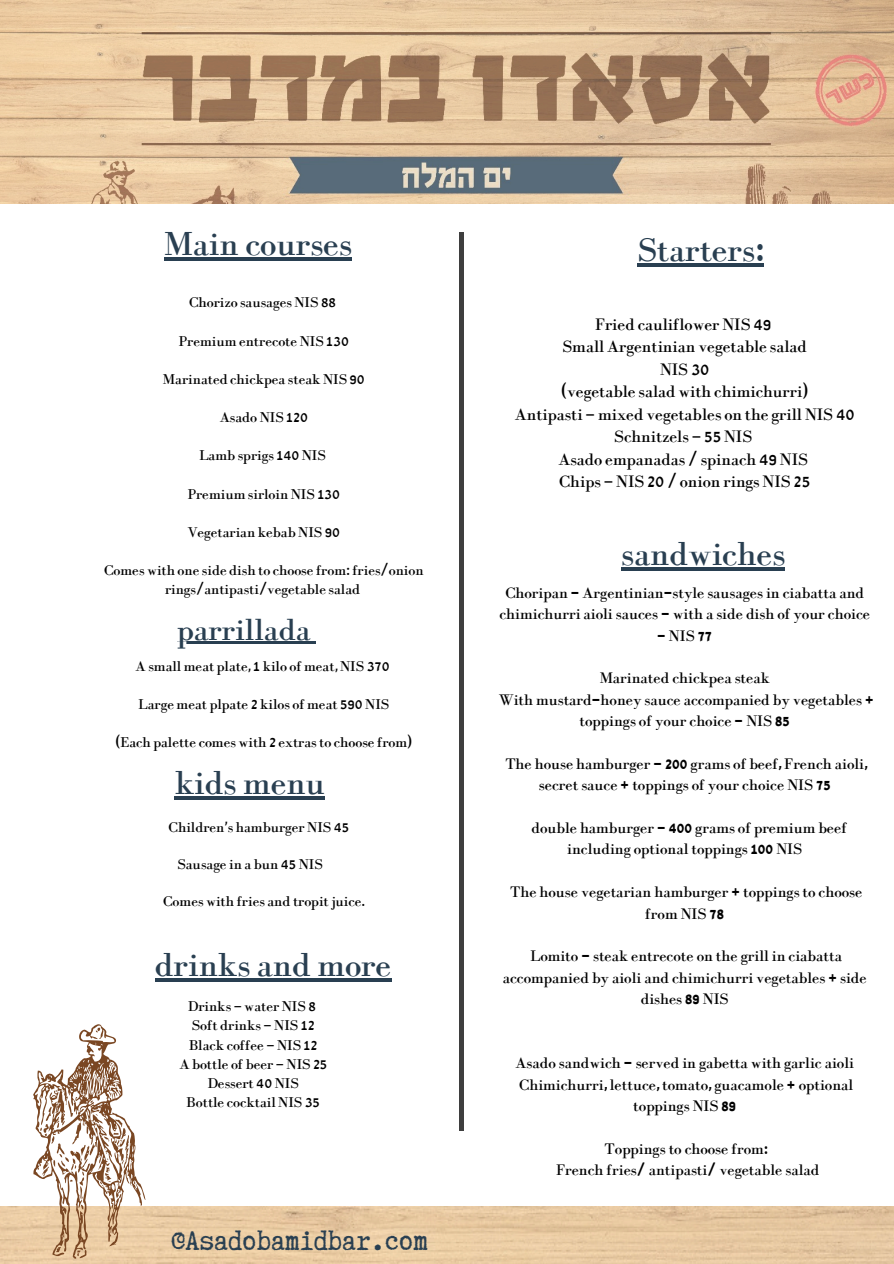
<style>
.page{position:relative;width:894px;height:1264px;background:#fff}
.page>*{position:absolute;margin:0;border:0;box-sizing:border-box;transform-origin:0 0}
.t1{font:700 35.1px "EFT Chamomile";color:#293f51}
.t2{font:32.25px "EFT Chamomile";color:#293f51}
.t3{font:32.1px "Truetypewriter Polygl OTT";color:#293f51}
.t4{font:17.55px/22.5px "EFT Chamomile";color:#000;text-align:center}
.t5{font:700 16.05px/21.3px "EFT Chamomile";color:#000;text-align:center}
.t6{font:15px/19.2px "EFT Chamomile";color:#000;text-align:center}
</style>
<div class="page">
<hr style="left:459px;top:232px;width:4px;height:898px;background:#3e3e3e">
<img style="left:0;top:0;width:893px;height:204px">
<img style="left:0;top:1206px;width:893px;height:57px">
<svg style="left:33px;top:1024px;width:112px;height:235px"></svg>
<hr style="left:164px;top:257px;width:188px;height:4px;background:#293f51">
<hr style="left:175px;top:796px;width:150px;height:4px;background:#293f51">
<hr style="left:637px;top:263px;width:126px;height:3px;background:#293f51">
<hr style="left:621px;top:567px;width:164px;height:3px;background:#293f51">
<hr style="left:155px;top:978px;width:236px;height:3px;background:#293f51">
<hr style="left:177px;top:642px;width:133px;height:2px;background:#293f51">
<svg style="left:310px;top:642px;width:6px;height:2px"></svg>
<p class="t1" style="left:164px;top:222px;width:189px">Main courses</p>
<h3 class="t6" style="left:189px;top:293px;width:148px">Chorizo sausages NIS 88</h3>
<h3 class="t6" style="left:179px;top:332px;width:171px">Premium entrecote NIS 130</h3>
<h3 class="t6" style="left:163px;top:370px;width:203px">Marinated chickpea steak NIS 90</h3>
<h3 class="t6" style="left:220px;top:408px;width:90px">Asado NIS 120</h3>
<h3 class="t6" style="left:199px;top:446px;width:128px">Lamb sprigs 140 NIS</h3>
<p class="t6" style="left:188px;top:485px;width:154px">Premium sirloin NIS 130</p>
<p class="t6" style="left:188px;top:523px;width:154px">Vegetarian kebab NIS 90</p>
<p class="t6" style="left:104px;top:561px;width:321px">Comes with one side dish to choose from: fries/onion rings/antipasti/vegetable salad</p>
<p class="t2" style="left:177px;top:609px;width:135px">parrillada</p>
<p class="t6" style="left:136px;top:657px;width:255px">A small meat plate, 1 kilo of meat, NIS 370</p>
<p class="t6" style="left:138px;top:695px;width:252px">Large meat plpate 2 kilos of meat 590 NIS</p>
<p class="t6" style="left:115px;top:733px;width:298px">(Each palette comes with 2 extras to choose from)</p>
<p class="t1" style="left:175px;top:761px;width:152px">kids menu</p>
<p class="t6" style="left:168px;top:818px;width:182px">Children's hamburger NIS 45</p>
<h1 class="t6" style="left:177px;top:855px;width:147px">Sausage in a bun 45 NIS</h1>
<h1 class="t6" style="left:163px;top:892px;width:203px">Comes with fries and tropit juice.</h1>
<h3 class="t1" style="left:155px;top:942px;width:238px">drinks and more</h3>
<h1 class="t6" style="left:188px;top:997px;width:129px">Drinks - water NIS 8</h1>
<h1 class="t6" style="left:192px;top:1016px;width:124px">Soft drinks - NIS 12</h1>
<h4 class="t6" style="left:189px;top:1035px;width:130px">Black coffee - NIS 12</h4>
<h1 class="t6" style="left:179px;top:1054px;width:149px">A bottle of beer - NIS 25</h1>
<h3 class="t6" style="left:208px;top:1074px;width:92px">Dessert 40 NIS</h3>
<h3 class="t6" style="left:186px;top:1093px;width:135px">Bottle cocktail NIS 35</h3>
<p class="t3" style="left:171px;top:1223px;width:258px">@Asadobamidbar.com</p>
<p class="t1" style="left:637px;top:227px;width:128px">Starters:</p>
<p class="t4" style="left:514px;top:314px;width:341px">Fried cauliflower NIS 49<br>Small Argentinian vegetable salad<br>NIS 30<br>(vegetable salad with chimichurri)<br>Antipasti - mixed vegetables on the grill NIS 40<br>Schnitzels - 55 NIS<br>Asado empanadas / spinach 49 NIS<br>Chips - NIS 20 / onion rings NIS 25</p>
<p class="t1" style="left:621px;top:532px;width:165px">sandwiches</p>
<p class="t5" style="left:499px;top:583px;width:372px">Choripan - Argentinian-style sausages in ciabatta and chimichurri aioli sauces - with a side dish of your choice</p>
<p class="t5" style="left:657px;top:625px;width:56px">- NIS 77</p>
<p class="t5" style="left:498px;top:668px;width:376px">Marinated chickpea steak<br>With mustard-honey sauce accompanied by vegetables + toppings of your choice - NIS 85</p>
<p class="t5" style="left:505px;top:754px;width:363px">The house hamburger - 200 grams of beef, French aioli, secret sauce + toppings of your choice NIS 75</p>
<p class="t5" style="left:531px;top:818px;width:317px">double hamburger - 400 grams of premium beef including optional toppings 100 NIS</p>
<p class="t5" style="left:510px;top:882px;width:353px">The house vegetarian hamburger + toppings to choose from NIS 78</p>
<p class="t5" style="left:502px;top:946px;width:365px">Lomito - steak entrecote on the grill in ciabatta accompanied by aioli and chimichurri vegetables + side dishes 89 NIS</p>
<p class="t5" style="left:515px;top:1053px;width:340px">Asado sandwich - served in gabetta with garlic aioli<br>Chimichurri, lettuce, tomato, guacamole + optional toppings NIS 89</p>
<h2 class="t5" style="left:556px;top:1138px;width:265px">Toppings to choose from:<br>French fries/ antipasti/ vegetable salad</h2>
</div>
